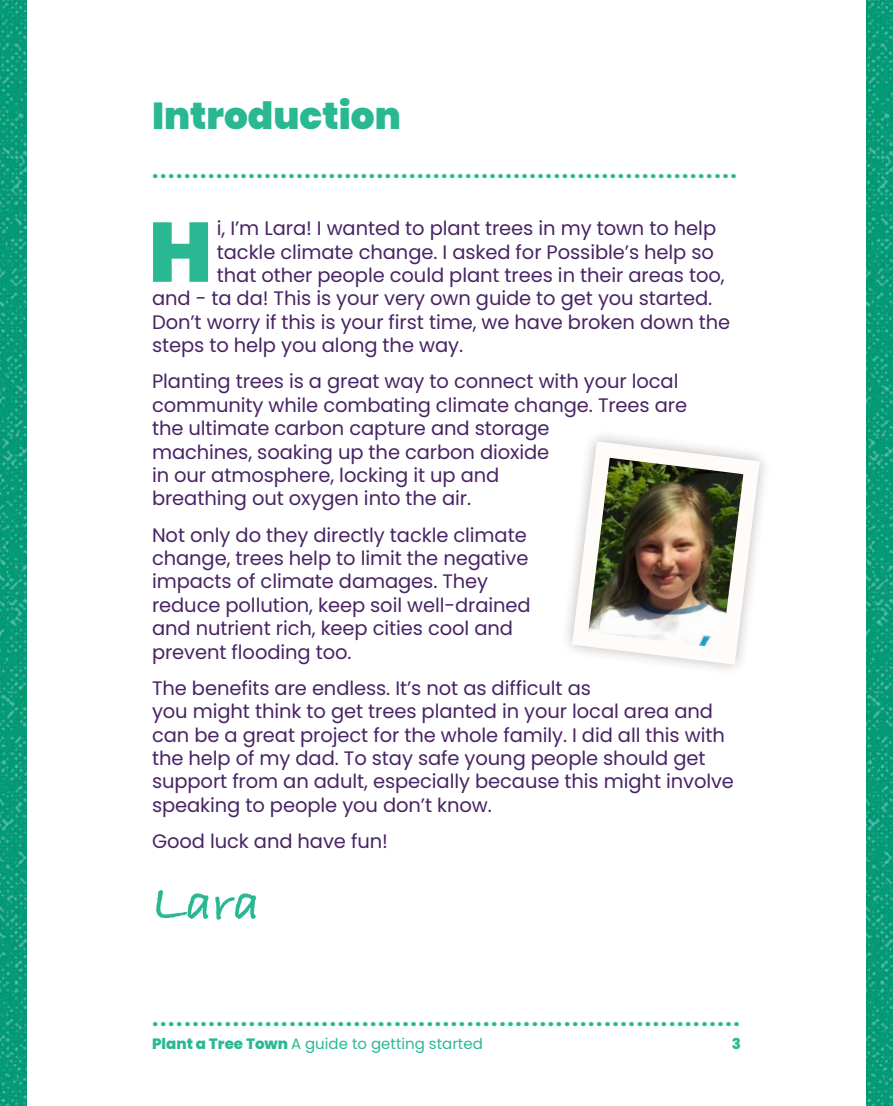
<style>
.page{position:relative;width:893px;height:1106px;background:#fff}
.page>*{position:absolute;margin:0;border:0;box-sizing:border-box;transform-origin:0 0}
.t1{font:900 84px "Poppins";color:#2ab893}
.t2{font:700 52.5px "Bradley Hand ITCTT";color:#2ab893}
.t3{font:900 37.5px "Poppins";color:#2ab893}
.t4{font:700 22.5px "Poppins";color:#2ab893}
.t5{font:19.5px/23.4px "Poppins";letter-spacing:-.005em;color:#492465}
.t6{font:15px "Poppins";color:#2ab893}
.t7{font:800 15px "Poppins";color:#2ab893}
.s1{font-weight:800}
</style>
<div class="page">
<img style="left:866px;top:0;width:27px;height:1106px">
<img style="left:0;top:0;width:27px;height:1106px">
<img style="left:567px;top:436px;width:198px;height:234px">
<h3 class="t3" style="left:152px;top:94px;width:250px">Introduction</h3>
<p class="t4" style="left:152px;top:157px;width:586px">.........................................................................</p>
<p class="t5" style="left:217px;top:217px;width:501px">i, I’m Lara! I wanted to plant trees in my town to help</p>
<p class="t5" style="left:217px;top:240px;width:499px">tackle climate change. I asked for Possible’s help so</p>
<p class="t5" style="left:217px;top:263px;width:509px">that other people could plant trees in their areas too,</p>
<p class="t5" style="left:152px;top:287px;width:562px">and - ta da! This is your very own guide to get you started.</p>
<p class="t5" style="left:152px;top:310px;width:580px">Don’t worry if this is your first time, we have broken down the</p>
<p class="t5" style="left:152px;top:334px;width:313px">steps to help you along the way.</p>
<p class="t5" style="left:152px;top:370px;width:537px">Planting trees is a great way to connect with your local community while combating climate change. Trees are the ultimate carbon capture and storage<br>machines, soaking up the carbon dioxide<br>in our atmosphere, locking it up and<br>breathing out oxygen into the air.</p>
<p class="t5" style="left:152px;top:523px;width:380px">Not only do they directly tackle climate change, trees help to limit the negative impacts of climate damages. They reduce pollution, keep soil well-drained and nutrient rich, keep cities cool and prevent flooding too.</p>
<p class="t5" style="left:152px;top:676px;width:583px">The benefits are endless. It’s not as difficult as<br>you might think to get trees planted in your local area and can be a great project for the whole family. I did all this with the help of my dad. To stay safe young people should get support from an adult, especially because this might involve speaking to people you don’t know.</p>
<p class="t5" style="left:152px;top:829px;width:237px">Good luck and have fun!</p>
<h1 class="t1" style="left:149px;top:204px;width:65px">H</h1>
<h2 class="t2" style="left:152px;top:863px;width:110px">Lara</h2>
<p class="t4" style="left:152px;top:1005px;width:589px">.........................................................................</p>
<p class="t6" style="left:152px;top:1035px;width:332px"><span class="s1">Plant a Tree Town</span> A guide to getting started</p>
<p class="t7" style="left:732px;top:1035px;width:11px">3</p>
</div>
